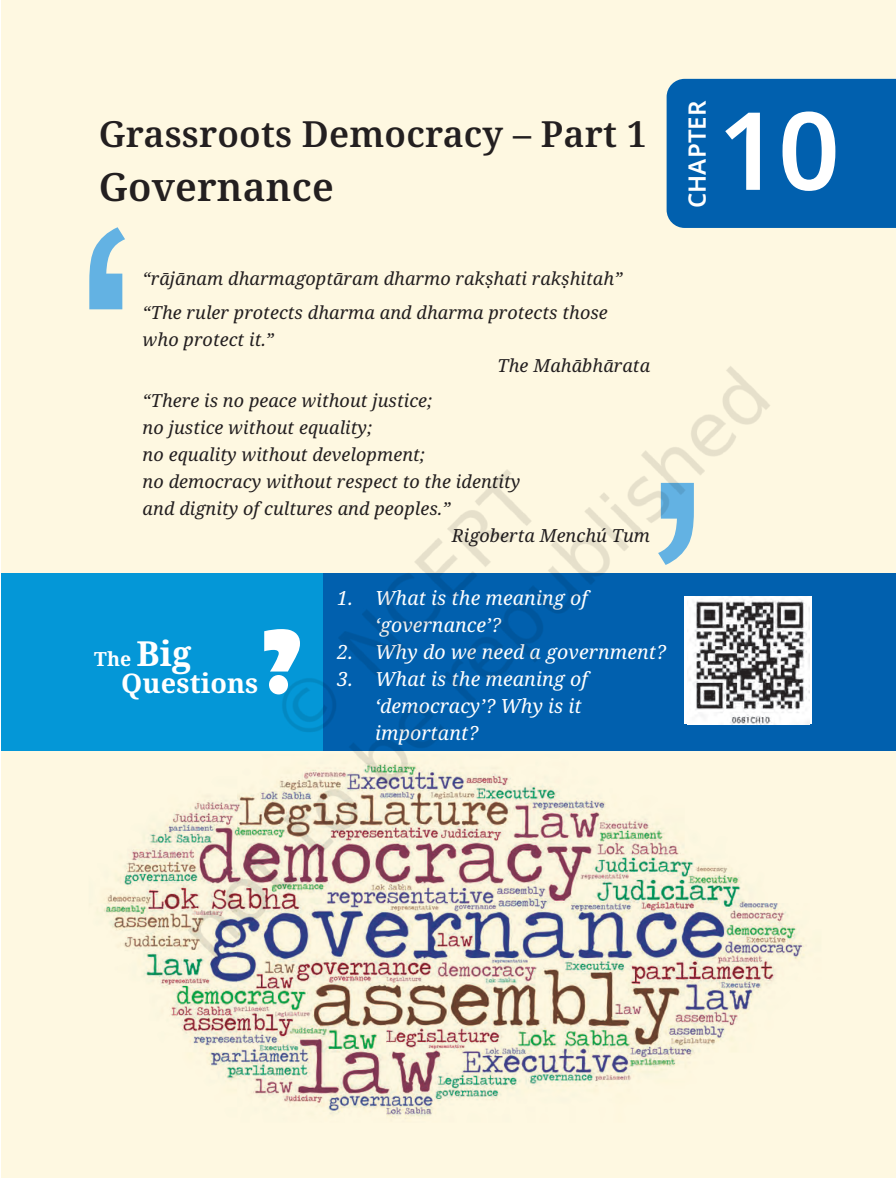
<style>
.page{position:relative;width:896px;height:1182px;background:#fff}
.page>*{position:absolute;margin:0;border:0;box-sizing:border-box;transform-origin:0 0}
.t1{font:600 108px "Noto Sans";color:#fff}
.t2{font:600 39px "Noto Serif";letter-spacing:.005em;color:#231f20}
.t3{font:600 36px "Noto Serif";letter-spacing:.005em;color:#231f20}
.t4{font:700 27px "Noto Serif";letter-spacing:.005em;color:#fff}
.t5{font:600 24px "Noto Sans";letter-spacing:.005em;color:#fff}
.t6{font:italic 19.5px/27px "Noto Serif";letter-spacing:.005em;color:#fff}
.t7{font:700 19.5px "Noto Serif";color:#fff}
.t8{font:italic 18px/33.8px "Noto Serif";letter-spacing:.005em;color:#231f20}
.s1{font-size:34.5px}
</style>
<div class="page">
<img style="left:1px;top:0;width:894px;height:1178px">
<img style="left:85px;top:290px;width:702px;height:702px">
<h3 class="t3" style="left:99px;top:109px;width:549px">Grassroots Democracy – Part 1</h3>
<h2 class="t2" style="left:99px;top:160px;width:236px">Governance</h2>
<h3 class="t5" style="left:679px;top:208px;width:109px;rotate:-90deg">CHAPTER</h3>
<h1 class="t1" style="left:723px;top:75px;width:119px">10</h1>
<p class="t8" style="left:143px;top:263px;width:481px">“rājānam dharmagoptāram dharmo rakṣhati rakṣhitah” “The ruler protects dharma and dharma protects those</p>
<p class="t8" style="left:143px;top:323px;width:133px">who protect it.”</p>
<p class="t8" style="left:497px;top:349px;width:154px">The Mahābhārata</p>
<p class="t8" style="left:143px;top:384px;width:291px">“There is no peace without justice;</p>
<p class="t8" style="left:143px;top:411px;width:231px">no justice without equality;</p>
<p class="t8" style="left:143px;top:438px;width:284px">no equality without development;</p>
<p class="t8" style="left:143px;top:465px;width:379px">no democracy without respect to the identity</p>
<p class="t8" style="left:143px;top:492px;width:309px">and dignity of cultures and peoples.”</p>
<p class="t8" style="left:451px;top:519px;width:200px">Rigoberta Menchú Tum</p>
<p class="t7" style="left:94px;top:645px;width:99px">The <span class="s1">Big</span></p>
<h3 class="t4" style="left:121px;top:664px;width:139px">Questions</h3>
<p class="t6" style="left:375px;top:584px;width:214px;text-indent:-38px">1. What is the meaning of ‘governance’?</p>
<p class="t6" style="left:337px;top:638px;width:330px">2. Why do we need a government?</p>
<p class="t6" style="left:375px;top:665px;width:214px;text-indent:-38px">3. What is the meaning of ‘democracy’? Why is it important?</p>
</div>
